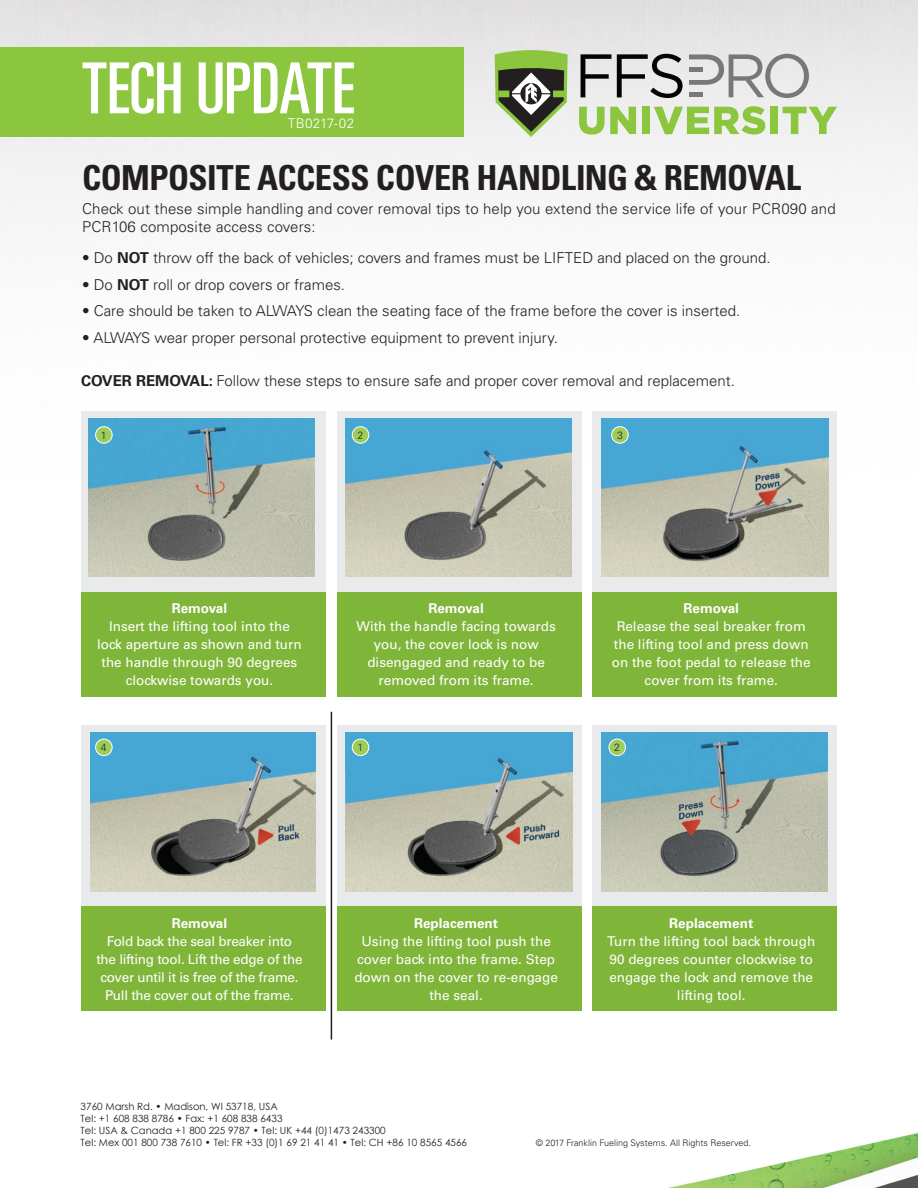
<style>
.page{position:relative;width:918px;height:1188px;background:#fff}
.page>*{position:absolute;margin:0;border:0;box-sizing:border-box;transform-origin:0 0}
.Heading_1{font:ultra-condensed 70.5px "Univers LT Std";letter-spacing:-.005em;color:#fff}
.t1{font:700 condensed 34.5px "Univers LT Std";letter-spacing:-.015em;color:#231f20}
.features{font:300 15px/18px "Univers LT Std";color:#231f20}
.t2{font:13.5px/18px "Univers LT Std";color:#fff;text-align:center}
.t3{font:13.5px/18px "Univers LT Std";letter-spacing:-.02em;color:#fff;text-align:center}
.t4{font:700 13.5px "Univers LT Std";color:#fff}
.Heading_1-2{font:300 13.5px "Univers LT Std";letter-spacing:.02em;color:#fff}
.features-2{font:300 10.5px "Univers LT Std";color:#231f20}
.t5{font:9.9px/12.1px "Century Gothic";color:#231f20}
.t6{font:300 9px "Univers LT Std";color:#231f20}
.s1{font-weight:700}
</style>
<div class="page">
<img style="left:0;top:0;width:918px;height:640px">
<img style="left:81px;top:640px;width:837px;height:548px">
<div style="left:0;top:48px;width:464px;height:89px;background:#8bc63e"></div>
<svg style="left:581px;top:54px;width:30px;height:43px"></svg>
<svg style="left:617px;top:54px;width:66px;height:44px;background:#a2a2a2"></svg>
<svg style="left:689px;top:54px;width:120px;height:44px;background:#c7c7c6"></svg>
<div style="left:689px;top:67px;width:13px;height:5px;background:#787877"></div>
<div style="left:689px;top:92px;width:13px;height:5px;background:#787877"></div>
<svg style="left:495px;top:49px;width:73px;height:88px"></svg>
<svg style="left:579px;top:107px;width:57px;height:28px"></svg>
<div style="left:642px;top:107px;width:8px;height:27px;background:#8bc63e"></div>
<svg style="left:654px;top:106px;width:111px;height:29px"></svg>
<div style="left:770px;top:107px;width:8px;height:27px;background:#8bc63e"></div>
<svg style="left:783px;top:107px;width:54px;height:27px"></svg>
<div style="left:81px;top:411px;width:244px;height:285px;background:#e9eaeb"></div>
<div style="left:81px;top:592px;width:244px;height:104px;background:#7fb539"></div>
<img style="left:89px;top:418px;width:226px;height:159px">
<div style="left:338px;top:411px;width:244px;height:285px;background:#e9eaeb"></div>
<div style="left:338px;top:592px;width:244px;height:104px;background:#7fb539"></div>
<div style="left:593px;top:411px;width:244px;height:285px;background:#e9eaeb"></div>
<div style="left:593px;top:592px;width:244px;height:104px;background:#7fb539"></div>
<div style="left:81px;top:726px;width:244px;height:285px;background:#e9eaeb"></div>
<div style="left:81px;top:907px;width:244px;height:104px;background:#7fb539"></div>
<div style="left:338px;top:726px;width:244px;height:285px;background:#e9eaeb"></div>
<div style="left:338px;top:907px;width:244px;height:104px;background:#7fb539"></div>
<div style="left:593px;top:726px;width:244px;height:285px;background:#e9eaeb"></div>
<div style="left:593px;top:907px;width:244px;height:104px;background:#7fb539"></div>
<img style="left:345px;top:418px;width:226px;height:159px">
<img style="left:602px;top:418px;width:226px;height:159px">
<img style="left:90px;top:733px;width:226px;height:158px">
<img style="left:345px;top:733px;width:228px;height:158px">
<img style="left:601px;top:733px;width:227px;height:158px">
<div style="left:96px;top:427px;width:16px;height:16px;background:#9dcd58;border-radius:50%"></div>
<div style="left:95px;top:426px;width:17px;height:17px;border:1px solid #fff;border-radius:50%"></div>
<hr style="left:331px;top:712px;width:1px;height:328px;background:#231f20">
<div style="left:352px;top:427px;width:17px;height:16px;background:#9dcd58;border-radius:50%"></div>
<div style="left:352px;top:426px;width:17px;height:17px;border:1px solid #fff;border-radius:50%"></div>
<div style="left:612px;top:427px;width:16px;height:16px;background:#9dcd58;border-radius:50%"></div>
<div style="left:611px;top:426px;width:17px;height:17px;border:1px solid #fff;border-radius:50%"></div>
<div style="left:96px;top:739px;width:16px;height:17px;background:#9dcd58;border-radius:50%"></div>
<div style="left:95px;top:739px;width:17px;height:17px;border:1px solid #fff;border-radius:50%"></div>
<div style="left:352px;top:739px;width:17px;height:17px;background:#9dcd58;border-radius:50%"></div>
<div style="left:352px;top:739px;width:17px;height:17px;border:1px solid #fff;border-radius:50%"></div>
<div style="left:609px;top:739px;width:16px;height:17px;background:#9dcd58;border-radius:50%"></div>
<div style="left:609px;top:739px;width:17px;height:17px;border:1px solid #fff;border-radius:50%"></div>
<p class="Heading_1" style="left:82px;top:48px;width:274px">TECH UPDATE</p>
<p class="Heading_1-2" style="left:288px;top:115px;width:68px">TB0217-02</p>
<p class="t1" style="left:82px;top:156px;width:721px">COMPOSITE ACCESS COVER HANDLING &amp; REMOVAL</p>
<p class="features" style="left:82px;top:200px;width:755px">Check out these simple handling and cover removal tips to help you extend the service life of your PCR090 and<br>PCR106 composite access covers:</p>
<p class="features" style="left:82px;top:249px;width:690px">• Do <span class="s1">NOT</span> throw off the back of vehicles; covers and frames must be LIFTED and placed on the ground.</p>
<p class="features" style="left:82px;top:275px;width:265px">• Do <span class="s1">NOT</span> roll or drop covers or frames.</p>
<p class="features" style="left:82px;top:302px;width:660px">• Care should be taken to ALWAYS clean the seating face of the frame before the cover is inserted.</p>
<p class="features" style="left:82px;top:329px;width:477px">• ALWAYS wear proper personal protective equipment to prevent injury.</p>
<p class="features" style="left:81px;top:371px;width:655px"><span class="s1">COVER REMOVAL:</span> Follow these steps to ensure safe and proper cover removal and replacement.</p>
<p class="features-2" style="left:101px;top:429px;width:7px">1</p>
<p class="features-2" style="left:358px;top:429px;width:7px">2</p>
<p class="features-2" style="left:617px;top:429px;width:7px">3</p>
<p class="t4" style="left:172px;top:600px;width:57px">Removal</p>
<p class="t2" style="left:97px;top:617px;width:206px">Insert the lifting tool into the lock aperture as shown and turn the handle through 90 degrees clockwise towards you.</p>
<p class="t4" style="left:428px;top:600px;width:57px">Removal</p>
<p class="t2" style="left:357px;top:617px;width:201px">With the handle facing towards you, the cover lock is now disengaged and ready to be removed from its frame.</p>
<p class="t4" style="left:684px;top:600px;width:57px">Removal</p>
<p class="t2" style="left:612px;top:617px;width:200px">Release the seal breaker from the lifting tool and press down on the foot pedal to release the cover from its frame.</p>
<p class="features-2" style="left:101px;top:741px;width:7px">4</p>
<p class="features-2" style="left:358px;top:741px;width:7px">1</p>
<p class="features-2" style="left:614px;top:741px;width:7px">2</p>
<p class="t4" style="left:172px;top:915px;width:57px">Removal</p>
<p class="t3" style="left:96px;top:932px;width:208px">Fold back the seal breaker into the lifting tool. Lift the edge of the cover until it is free of the frame.<br>Pull the cover out of the frame.</p>
<p class="t4" style="left:414px;top:915px;width:86px">Replacement</p>
<p class="t2" style="left:354px;top:932px;width:205px">Using the lifting tool push the cover back into the frame. Step down on the cover to re-engage the seal.</p>
<p class="t4" style="left:669px;top:915px;width:86px">Replacement</p>
<p class="t2" style="left:607px;top:932px;width:210px">Turn the lifting tool back through<br>90 degrees counter clockwise to engage the lock and remove the lifting tool.</p>
<p class="t5" style="left:81px;top:1100px;width:388px">3760 Marsh Rd. • Madison, WI 53718, USA<br>Tel: +1 608 838 8786 • Fax: +1 608 838 6433<br>Tel: USA &amp; Canada +1 800 225 9787 • Tel: UK +44 (0)1473 243300<br>Tel: Mex 001 800 738 7610 • Tel: FR +33 (0)1 69 21 41 41 • Tel: CH +86 10 8565 4566</p>
<p class="t6" style="left:536px;top:1137px;width:217px">© 2017 Franklin Fueling Systems. All Rights Reserved.</p>
</div>
